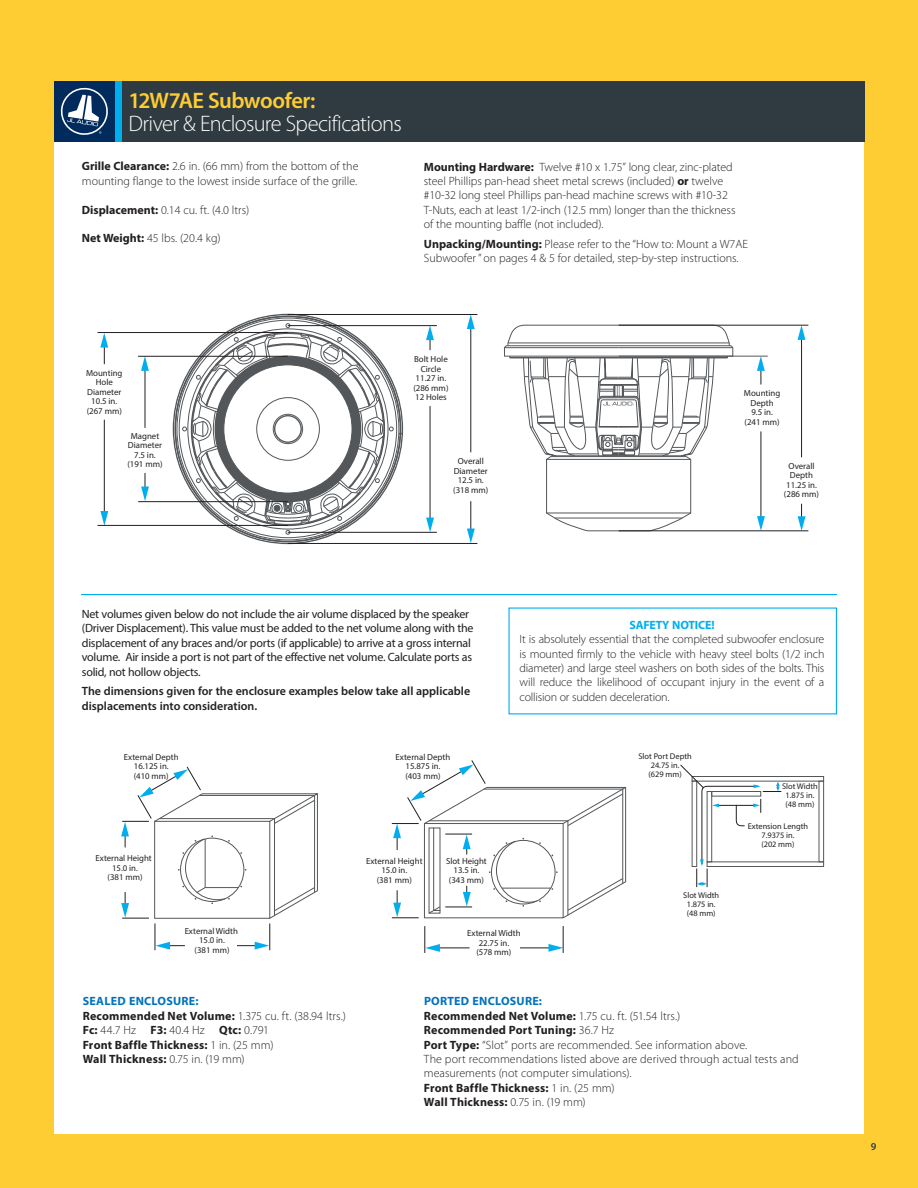
<style>
.page{position:relative;width:918px;height:1188px;background:#fecd33}
.page>*{position:absolute;margin:0;border:0;box-sizing:border-box;transform-origin:0 0}
.t1{font:300 22.5px "Myriad Pro";letter-spacing:-.03em;color:#fff}
.t2{font:600 22.5px "Myriad Pro";letter-spacing:-.025em;color:#fecd33}
.t3{font:300 12px/14.4px "Myriad Pro";letter-spacing:-.005em;color:#231f20}
.t4{font:12px/14.4px "Myriad Pro";letter-spacing:-.02em;color:#231f20}
.t5{font:700 12px/14.4px "Myriad Pro";letter-spacing:.015em;color:#231f20}
.t6{font:600 12px/14.4px "Myriad Pro";color:#231f20}
.t7{font:700 12px "Myriad Pro";letter-spacing:.02em;color:#0072bc}
.t8{font:700 12px "Myriad Pro";letter-spacing:-.015em;color:#00aeef}
.t9{font:600 10.5px "Myriad Pro";color:#2f3b41}
.t10{font:8.85px/9.4px "Myriad Pro";color:#231f20;text-align:center}
.t11{font:8.7px/9.4px "Myriad Pro";color:#231f20;text-align:center}
.t12{font:8.4px/9px "Myriad Pro";color:#231f20;text-align:center}
.s1{font-weight:700}
.s2{font-weight:300}
</style>
<div class="page">
<div style="left:54px;top:142px;width:810px;height:992px;background:#fff"></div>
<div style="left:54px;top:81px;width:810px;height:61px;background:#2f3b41"></div>
<div style="left:54px;top:81px;width:61px;height:61px;background:#002b5c"></div>
<div style="left:115px;top:81px;width:7px;height:61px;background:#00aeef"></div>
<svg style="left:60px;top:87px;width:48px;height:48px"></svg>
<div style="left:546px;top:459px;width:145px;height:54px;border:1px solid #54575a"></div>
<svg style="left:546px;top:512px;width:146px;height:20px"></svg>
<svg style="left:504px;top:324px;width:229px;height:136px"></svg>
<hr style="left:619px;top:347px;width:114px;height:1px;background:#54575a">
<hr style="left:508px;top:343px;width:221px;height:1px;background:#54575a">
<svg style="left:174px;top:315px;width:159px;height:228px"></svg>
<svg style="left:182px;top:323px;width:220px;height:212px"></svg>
<hr style="left:801px;top:337px;width:1px;height:120px;background:#231f20">
<svg style="left:798px;top:326px;width:7px;height:14px"></svg>
<svg style="left:798px;top:504px;width:8px;height:26px"></svg>
<hr style="left:761px;top:432px;width:1px;height:87px;background:#231f20">
<svg style="left:757px;top:357px;width:8px;height:27px"></svg>
<svg style="left:757px;top:516px;width:8px;height:14px"></svg>
<hr style="left:619px;top:325px;width:189px;height:1px;background:#231f20">
<hr style="left:619px;top:530px;width:189px;height:1px;background:#231f20">
<hr style="left:619px;top:356px;width:149px;height:1px;background:#54575a">
<hr style="left:470px;top:326px;width:1px;height:126px;background:#231f20">
<svg style="left:467px;top:315px;width:8px;height:14px"></svg>
<svg style="left:467px;top:502px;width:8px;height:41px"></svg>
<hr style="left:430px;top:407px;width:1px;height:113px;background:#231f20">
<svg style="left:426px;top:326px;width:8px;height:24px"></svg>
<svg style="left:426px;top:518px;width:8px;height:14px"></svg>
<hr style="left:288px;top:314px;width:189px;height:1px;background:#231f20">
<hr style="left:288px;top:543px;width:189px;height:1px;background:#231f20">
<hr style="left:288px;top:532px;width:149px;height:1px;background:#231f20">
<hr style="left:288px;top:325px;width:149px;height:1px;background:#231f20">
<hr style="left:104px;top:420px;width:1px;height:94px;background:#231f20">
<svg style="left:100px;top:333px;width:8px;height:31px"></svg>
<svg style="left:100px;top:511px;width:8px;height:14px"></svg>
<hr style="left:145px;top:368px;width:1px;height:59px;background:#231f20">
<svg style="left:141px;top:357px;width:8px;height:14px"></svg>
<svg style="left:141px;top:474px;width:8px;height:27px"></svg>
<hr style="left:138px;top:356px;width:150px;height:1px;background:#231f20">
<hr style="left:98px;top:332px;width:190px;height:1px;background:#231f20">
<hr style="left:98px;top:525px;width:190px;height:1px;background:#231f20">
<hr style="left:138px;top:501px;width:150px;height:1px;background:#231f20">
<svg style="left:121px;top:766px;width:197px;height:184px"></svg>
<hr style="left:205px;top:887px;width:33px;height:1px;background:#54575a">
<hr style="left:521px;top:948px;width:30px;height:1px;background:#231f20">
<hr style="left:436px;top:948px;width:33px;height:1px;background:#231f20">
<svg style="left:549px;top:926px;width:15px;height:27px"></svg>
<svg style="left:424px;top:926px;width:16px;height:27px"></svg>
<svg style="left:392px;top:760px;width:235px;height:159px"></svg>
<hr style="left:502px;top:888px;width:49px;height:1px;background:#54575a">
<div style="left:692px;top:776px;width:132px;height:5px;border:1px solid #54575a"></div>
<div style="left:707px;top:862px;width:117px;height:5px;border:1px solid #54575a"></div>
<div style="left:819px;top:781px;width:5px;height:81px;border:1px solid #54575a"></div>
<svg style="left:680px;top:764px;width:101px;height:123px"></svg>
<hr style="left:81px;top:594px;width:756px;height:1px;background:#00aeef">
<p class="t2" style="left:128px;top:86px;width:189px">12W7AE Subwoofer:</p>
<p class="t1" style="left:128px;top:110px;width:275px">Driver &amp; Enclosure Specifications</p>
<p class="t3" style="left:82px;top:159px;width:278px"><span class="s1">Grille Clearance:</span> 2.6 in. (66 mm) from the bottom of the mounting flange to the lowest inside surface of the grille.</p>
<p class="t3" style="left:82px;top:202px;width:169px"><span class="s1">Displacement:</span> 0.14 cu. ft. (4.0 ltrs)</p>
<p class="t3" style="left:82px;top:231px;width:140px"><span class="s1">Net Weight:</span> 45 lbs. (20.4 kg)</p>
<p class="t3" style="left:424px;top:159px;width:313px"><span class="s1">Mounting Hardware:</span> Twelve #10 x 1.75” long clear, zinc-plated steel Phillips pan-head sheet metal screws (included) <span class="s1">or</span> twelve #10-32 long steel Phillips pan-head machine screws with #10-32<br>T-Nuts, each at least 1/2-inch (12.5 mm) longer than the thickness of the mounting baffle (not included).</p>
<p class="t3" style="left:424px;top:237px;width:326px"><span class="s1">Unpacking/Mounting:</span> Please refer to the “How to: Mount a W7AE<br>Subwoofer ” on pages 4 &amp; 5 for detailed, step-by-step instructions.</p>
<p class="t10" style="left:86px;top:368px;width:38px">Mounting<br>Hole<br>Diameter<br>10.5 in. (267 mm)</p>
<p class="t10" style="left:127px;top:431px;width:37px">Magnet<br>Diameter<br>7.5 in. (191 mm)</p>
<p class="t10" style="left:413px;top:354px;width:37px">Bolt Hole<br>Circle<br>11.27 in. (286 mm)<br>12 Holes</p>
<p class="t10" style="left:453px;top:456px;width:37px">Overall<br>Diameter<br>12.5 in. (318 mm)</p>
<p class="t10" style="left:744px;top:388px;width:38px">Mounting<br>Depth<br>9.5 in. (241 mm)</p>
<p class="t10" style="left:784px;top:461px;width:37px">Overall<br>Depth<br>11.25 in. (286 mm)</p>
<p class="t4" style="left:82px;top:607px;width:393px">Net volumes given below do not include the air volume displaced by the speaker (Driver Displacement). This value must be added to the net volume along with the displacement of any braces and/or ports (if applicable) to arrive at a gross internal volume. Air inside a port is not part of the effective net volume. Calculate ports as solid, not hollow objects.</p>
<p class="t6" style="left:82px;top:684px;width:390px">The dimensions given for the enclosure examples below take all applicable displacements into consideration.</p>
<p class="t11" style="left:124px;top:752px;width:56px">External Depth<br>16.125 in.<br>(410 mm)</p>
<p class="t11" style="left:96px;top:854px;width:58px">External Height<br>15.0 in.<br>(381 mm)</p>
<p class="t10" style="left:396px;top:752px;width:56px">External Depth<br>15.875 in.<br>(403 mm)</p>
<p class="t10" style="left:366px;top:856px;width:58px">External Height<br>15.0 in.<br>(381 mm)</p>
<p class="t10" style="left:446px;top:856px;width:42px">Slot Height<br>13.5 in. (343 mm)</p>
<p class="t8" style="left:629px;top:617px;width:87px">SAFETY NOTICE!</p>
<p class="t3" style="left:520px;top:632px;width:306px;text-align:justify">It is absolutely essential that the completed subwoofer enclosure is mounted firmly to the vehicle with heavy steel bolts (1/2 inch diameter) and large steel washers on both sides of the bolts. This will reduce the likelihood of occupant injury in the event of a collision or sudden deceleration.</p>
<p class="t12" style="left:639px;top:752px;width:55px">Slot Port Depth<br>24.75 in.<br>(629 mm)</p>
<p class="t12" style="left:683px;top:891px;width:37px">Slot Width<br>1.875 in. (48 mm)</p>
<p class="t12" style="left:782px;top:782px;width:37px">Slot Width<br>1.875 in. (48 mm)</p>
<p class="t12" style="left:748px;top:821px;width:62px">Extension Length<br>7.9375 in.<br>(202 mm)</p>
<p class="t11" style="left:185px;top:926px;width:55px">External Width<br>15.0 in.<br>(381 mm)</p>
<p class="t7" style="left:83px;top:993px;width:117px">SEALED ENCLOSURE:</p>
<p class="t3" style="left:83px;top:1008px;width:265px"><span class="s1">Recommended Net Volume:</span> 1.375 cu. ft. (38.94 ltrs.)</p>
<p class="t3" style="left:83px;top:1023px;width:188px"><span class="s1">Fc:</span> 44.7 Hz <span class="s1">F3:</span> 40.4 Hz <span class="s1">Qtc:</span> 0.791</p>
<p class="t5" style="left:83px;top:1037px;width:192px">Front Baffle Thickness: <span class="s2">1 in. (25 mm)<br></span>Wall Thickness: <span class="s2">0.75 in. (19 mm)</span></p>
<p class="t10" style="left:467px;top:928px;width:55px">External Width<br>22.75 in.<br>(578 mm)</p>
<p class="t7" style="left:424px;top:993px;width:120px">PORTED ENCLOSURE:</p>
<p class="t3" style="left:424px;top:1008px;width:258px"><span class="s1">Recommended Net Volume:</span> 1.75 cu. ft. (51.54 ltrs.)</p>
<p class="t5" style="left:424px;top:1023px;width:192px">Recommended Port Tuning: <span class="s2">36.7 Hz</span></p>
<p class="t3" style="left:424px;top:1037px;width:376px"><span class="s1">Port Type:</span> “Slot” ports are recommended. See information above.<br>The port recommendations listed above are derived through actual tests and measurements (not computer simulations).</p>
<p class="t5" style="left:424px;top:1080px;width:192px">Front Baffle Thickness: <span class="s2">1 in. (25 mm)<br></span>Wall Thickness: <span class="s2">0.75 in. (19 mm)</span></p>
<p class="t9" style="left:871px;top:1139px;width:7px">9</p>
</div>
